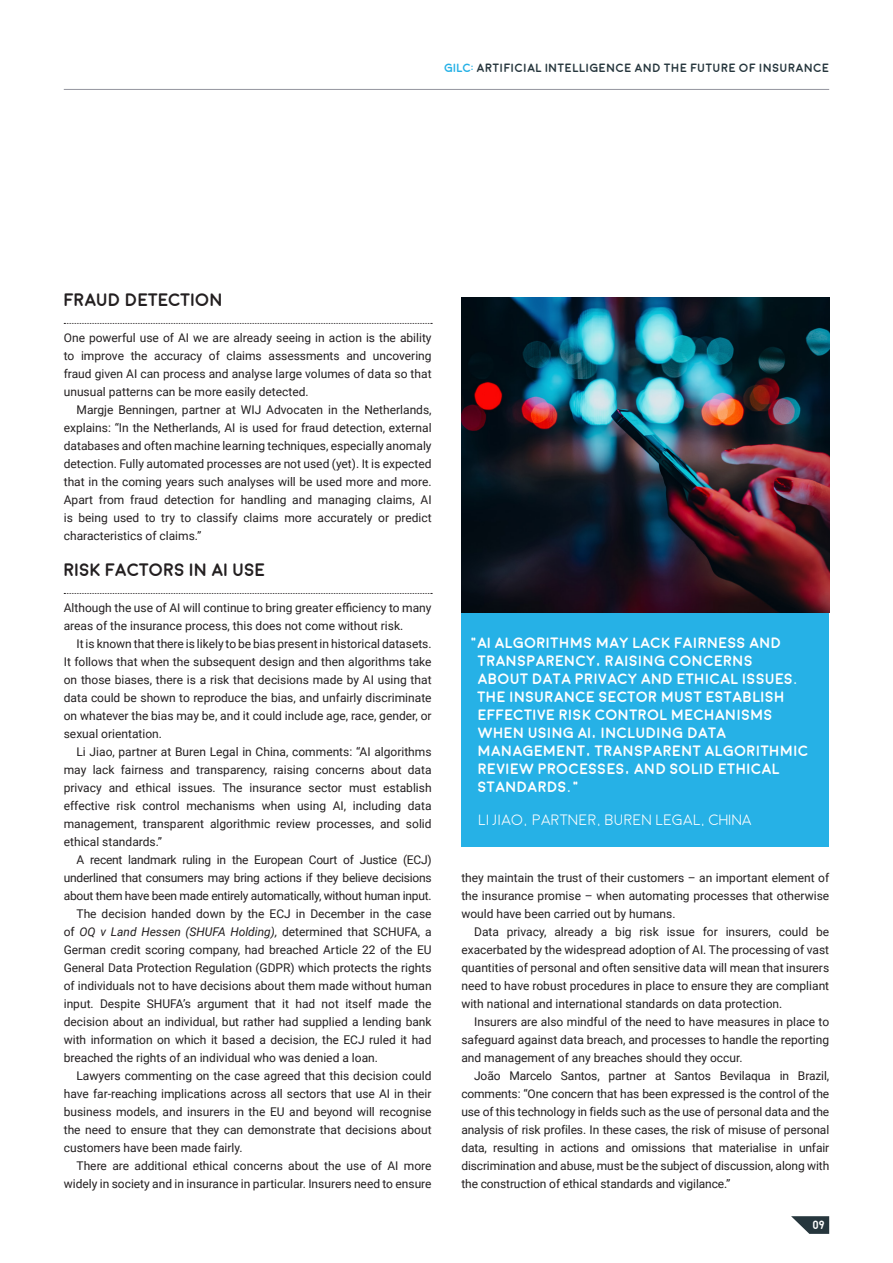
<style>
.page{position:relative;width:893px;height:1263px;background:#fff}
.page>*{position:absolute;margin:0;border:0;box-sizing:border-box;transform-origin:0 0}
.A_HEAD{font:700 18px "Moon";color:#231f20}
.quote{font:700 15px/18px "Moon";letter-spacing:-.015em;color:#fff}
.quote-2{font:300 15px "Moon";letter-spacing:-.01em;color:#fff}
.body_copy{font:12px/18px "Roboto";color:#231f20;text-align:justify}
.t1{font:700 12px "Moon";color:#26363d}
.t2{font:700 12px "Moon";color:#fff}
.s1{color:#26b1e6}
.s2{font-style:italic}
</style>
<div class="page">
<svg style="left:64px;top:323px;width:368px;height:1px"></svg>
<svg style="left:64px;top:593px;width:368px;height:1px"></svg>
<div style="left:461px;top:612px;width:368px;height:234px;background:#26b1e6"></div>
<img style="left:461px;top:298px;width:368px;height:314px">
<svg style="left:791px;top:1216px;width:38px;height:18px"></svg>
<hr style="left:64px;top:89px;width:765px;height:1px;background:#93949e">
<p class="t1" style="left:444px;top:62px;width:386px"><span class="s1">GILC:</span> ARTIFICIAL INTELLIGENCE AND THE FUTURE OF INSURANCE</p>
<p class="A_HEAD" style="left:64px;top:291px;width:161px">FRAUD DETECTION</p>
<p class="body_copy" style="left:64px;top:328px;width:369px">One powerful use of AI we are already seeing in action is the ability to improve the accuracy of claims assessments and uncovering fraud given AI can process and analyse large volumes of data so that unusual patterns can be more easily detected.</p>
<p class="body_copy" style="left:64px;top:400px;width:369px;text-indent:13px">Margje Benningen, partner at WIJ Advocaten in the Netherlands, explains: “In the Netherlands, AI is used for fraud detection, external databases and often machine learning techniques, especially anomaly detection. Fully automated processes are not used (yet). It is expected that in the coming years such analyses will be used more and more.<br>Apart from fraud detection for handling and managing claims, AI is being used to try to classify claims more accurately or predict characteristics of claims.”</p>
<p class="A_HEAD" style="left:64px;top:561px;width:203px">RISK FACTORS IN AI USE</p>
<p class="body_copy" style="left:64px;top:598px;width:369px">Although the use of AI will continue to bring greater efficiency to many areas of the insurance process, this does not come without risk.</p>
<p class="body_copy" style="left:64px;top:634px;width:369px;text-indent:13px">It is known that there is likely to be bias present in historical datasets.<br>It follows that when the subsequent design and then algorithms take on those biases, there is a risk that decisions made by AI using that data could be shown to reproduce the bias, and unfairly discriminate on whatever the bias may be, and it could include age, race, gender, or sexual orientation.</p>
<p class="body_copy" style="left:64px;top:742px;width:369px;text-indent:13px">Li Jiao, partner at Buren Legal in China, comments: “AI algorithms may lack fairness and transparency, raising concerns about data privacy and ethical issues. The insurance sector must establish effective risk control mechanisms when using AI, including data management, transparent algorithmic review processes, and solid ethical standards.”</p>
<p class="body_copy" style="left:64px;top:850px;width:369px;text-indent:13px">A recent landmark ruling in the European Court of Justice (ECJ) underlined that consumers may bring actions if they believe decisions about them have been made entirely automatically, without human input.</p>
<p class="body_copy" style="left:64px;top:904px;width:369px;text-indent:13px">The decision handed down by the ECJ in December in the case of <span class="s2">OQ v Land Hessen (SHUFA Holding),</span> determined that SCHUFA, a German credit scoring company, had breached Article 22 of the EU General Data Protection Regulation (GDPR) which protects the rights of individuals not to have decisions about them made without human input. Despite SHUFA’s argument that it had not itself made the decision about an individual, but rather had supplied a lending bank with information on which it based a decision, the ECJ ruled it had breached the rights of an individual who was denied a loan.</p>
<p class="body_copy" style="left:64px;top:1066px;width:369px;text-indent:13px">Lawyers commenting on the case agreed that this decision could have far-reaching implications across all sectors that use AI in their business models, and insurers in the EU and beyond will recognise the need to ensure that they can demonstrate that decisions about customers have been made fairly.</p>
<p class="body_copy" style="left:64px;top:1156px;width:369px;text-align:right">There are additional ethical concerns about the use of AI more widely in society and in insurance in particular. Insurers need to ensure</p>
<p class="quote" style="left:477px;top:634px;width:333px;text-indent:-8px">“AI ALGORITHMS MAY LACK FAIRNESS AND TRANSPARENCY, RAISING CONCERNS<br>ABOUT DATA PRIVACY AND ETHICAL ISSUES.<br>THE INSURANCE SECTOR MUST ESTABLISH EFFECTIVE RISK CONTROL MECHANISMS WHEN USING AI, INCLUDING DATA MANAGEMENT, TRANSPARENT ALGORITHMIC REVIEW PROCESSES, AND SOLID ETHICAL STANDARDS.”</p>
<p class="quote-2" style="left:478px;top:812px;width:275px">LI JIAO, PARTNER, BUREN LEGAL, CHINA</p>
<p class="body_copy" style="left:461px;top:868px;width:369px">they maintain the trust of their customers – an important element of the insurance promise – when automating processes that otherwise would have been carried out by humans.</p>
<p class="body_copy" style="left:461px;top:922px;width:369px;text-indent:13px">Data privacy, already a big risk issue for insurers, could be exacerbated by the widespread adoption of AI. The processing of vast quantities of personal and often sensitive data will mean that insurers need to have robust procedures in place to ensure they are compliant with national and international standards on data protection.</p>
<p class="body_copy" style="left:461px;top:1012px;width:369px;text-indent:13px">Insurers are also mindful of the need to have measures in place to safeguard against data breach, and processes to handle the reporting and management of any breaches should they occur.</p>
<p class="body_copy" style="left:461px;top:1066px;width:369px;text-indent:13px">João Marcelo Santos, partner at Santos Bevilaqua in Brazil, comments: “One concern that has been expressed is the control of the use of this technology in fields such as the use of personal data and the analysis of risk profiles. In these cases, the risk of misuse of personal data, resulting in actions and omissions that materialise in unfair discrimination and abuse, must be the subject of discussion, along with the construction of ethical standards and vigilance.”</p>
<p class="t2" style="left:812px;top:1219px;width:14px">09</p>
</div>
